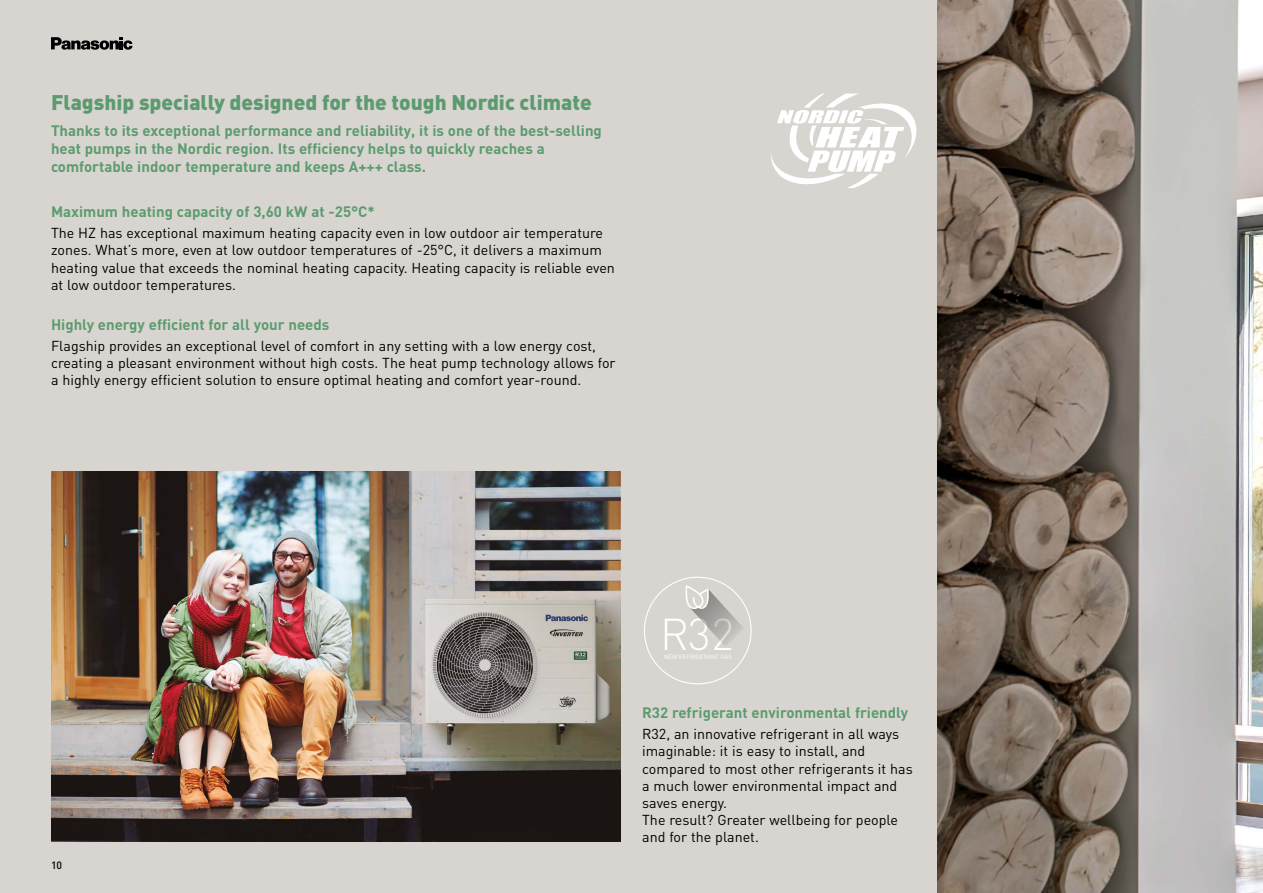
<style>
.page{position:relative;width:1263px;height:893px;background:#d8d5d0}
.page>*{position:absolute;margin:0;border:0;box-sizing:border-box;transform-origin:0 0}
.t1{font:300 43.95px "DIN";color:#fff}
.t2{font:900 21px "DIN";color:#5c9b70}
.t3{font:700 15px/18px "DIN";color:#5c9b70}
.t4{font:14.25px/17.1px "DIN";color:#000}
.t5{font:500 10.5px "DIN";color:#000}
.t6{font:6.15px "DIN";color:#fff}
</style>
<div class="page">
<img style="left:938px;top:0;width:325px;height:893px">
<svg style="left:685px;top:585px;width:63px;height:65px"></svg>
<img style="left:51px;top:471px;width:570px;height:371px">
<svg style="left:771px;top:94px;width:145px;height:94px"></svg>
<svg style="left:51px;top:37px;width:82px;height:13px"></svg>
<h2 class="t2" style="left:51px;top:88px;width:542px">Flagship specially designed for the tough Nordic climate</h2>
<p class="t3" style="left:51px;top:121px;width:552px">Thanks to its exceptional performance and reliability, it is one of the best-selling heat pumps in the Nordic region. Its efficiency helps to quickly reaches a comfortable indoor temperature and keeps A+++ class.</p>
<p class="t3" style="left:51px;top:202px;width:325px">Maximum heating capacity of 3,60 kW at -25°C*</p>
<p class="t4" style="left:51px;top:224px;width:565px">The HZ has exceptional maximum heating capacity even in low outdoor air temperature zones. What’s more, even at low outdoor temperatures of -25°C, it delivers a maximum heating value that exceeds the nominal heating capacity. Heating capacity is reliable even at low outdoor temperatures.</p>
<p class="t3" style="left:51px;top:315px;width:280px">Highly energy efficient for all your needs</p>
<p class="t4" style="left:51px;top:337px;width:566px">Flagship provides an exceptional level of comfort in any setting with a low energy cost, creating a pleasant environment without high costs. The heat pump technology allows for a highly energy efficient solution to ensure optimal heating and comfort year-round.</p>
<p class="t5" style="left:51px;top:858px;width:13px">10</p>
<h1 class="t1" style="left:660px;top:607px;width:76px">R32</h1>
<p class="t6" style="left:664px;top:653px;width:69px">NEW REFRIGERANT GAS</p>
<p class="t3" style="left:642px;top:703px;width:267px">R32 refrigerant environmental friendly</p>
<p class="t4" style="left:642px;top:725px;width:272px">R32, an innovative refrigerant in all ways imaginable: it is easy to install, and compared to most other refrigerants it has a much lower environmental impact and saves energy.<br>The result? Greater wellbeing for people and for the planet.</p>
</div>
